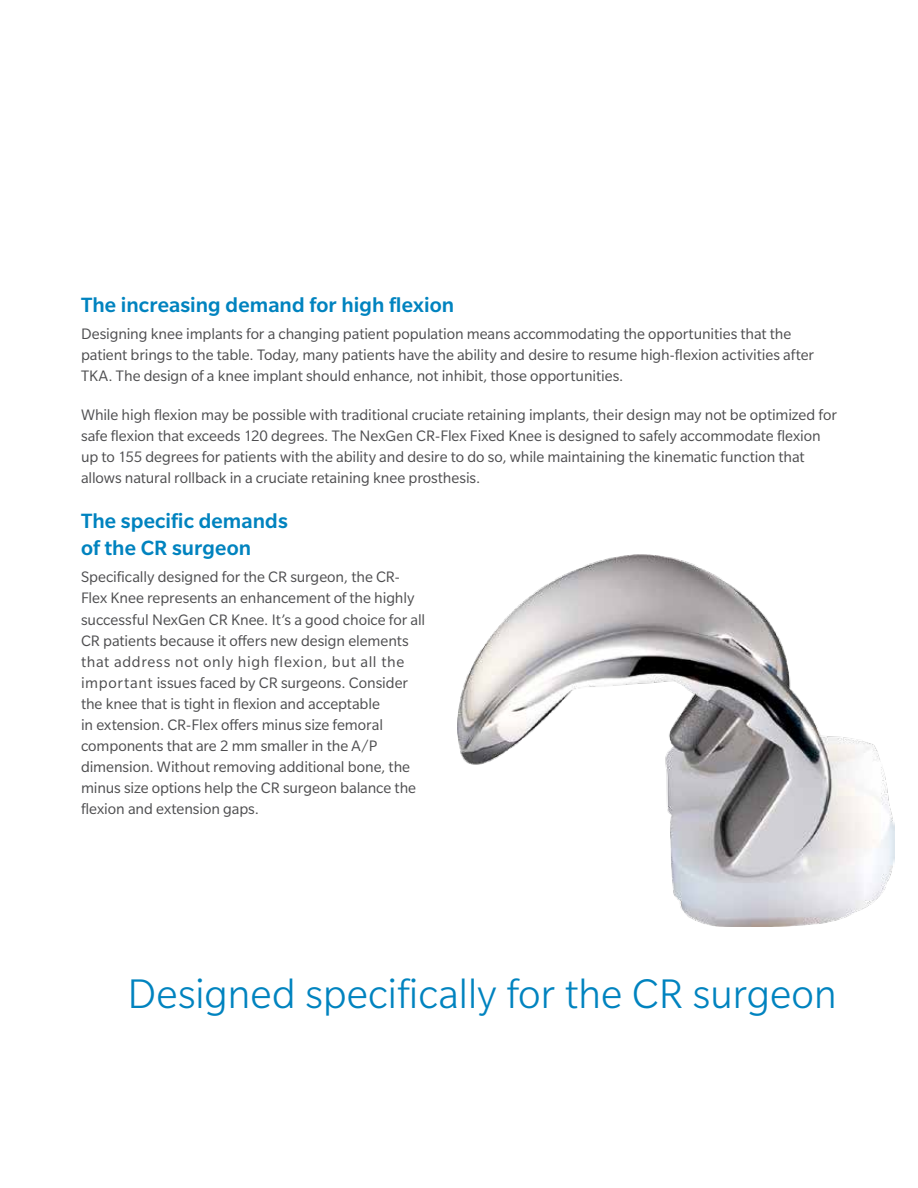
<style>
.page{position:relative;width:918px;height:1188px;background:#fff}
.page>*{position:absolute;margin:0;border:0;box-sizing:border-box;transform-origin:0 0}
.t1{font:300 45px "Slate Pro";letter-spacing:-.005em;color:#0083bf}
.t2{font:500 22.5px/27px "Slate Pro";letter-spacing:.005em;color:#0083bf}
.t3{font:16.5px/21px "Slate Pro";letter-spacing:-.005em;color:#4d4d4f}
</style>
<div class="page">
<img style="left:458px;top:554px;width:437px;height:373px">
<h2 class="t2" style="left:81px;top:291px;width:375px">The increasing demand for high flexion</h2>
<p class="t3" style="left:81px;top:323px;width:735px">Designing knee implants for a changing patient population means accommodating the opportunities that the patient brings to the table. Today, many patients have the ability and desire to resume high-flexion activities after<br>TKA. The design of a knee implant should enhance, not inhibit, those opportunities.</p>
<p class="t3" style="left:81px;top:404px;width:758px">While high flexion may be possible with traditional cruciate retaining implants, their design may not be optimized for safe flexion that exceeds 120 degrees. The NexGen CR-Flex Fixed Knee is designed to safely accommodate flexion up to 155 degrees for patients with the ability and desire to do so, while maintaining the kinematic function that allows natural rollback in a cruciate retaining knee prosthesis.</p>
<h2 class="t2" style="left:81px;top:507px;width:208px">The specific demands of the CR surgeon</h2>
<p class="t3" style="left:81px;top:567px;width:346px">Specifically designed for the CR surgeon, the CR-Flex Knee represents an enhancement of the highly successful NexGen CR Knee. It’s a good choice for all CR patients because it offers new design elements that address not only high flexion, but all the important issues faced by CR surgeons. Consider the knee that is tight in flexion and acceptable<br>in extension. CR-Flex offers minus size femoral components that are 2 mm smaller in the A/P dimension. Without removing additional bone, the minus size options help the CR surgeon balance the flexion and extension gaps.</p>
<h1 class="t1" style="left:128px;top:970px;width:711px">Designed specifically for the CR surgeon</h1>
</div>
